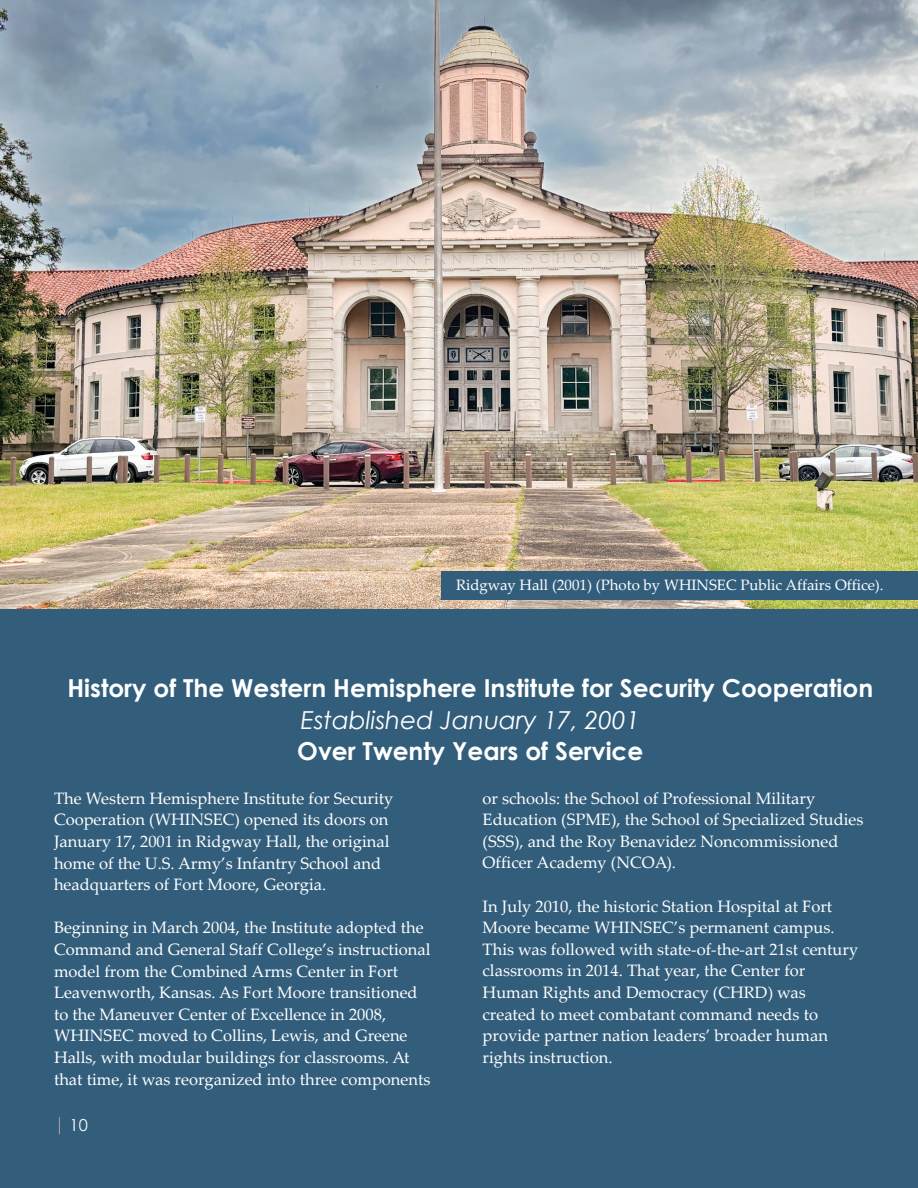
<style>
.page{position:relative;width:918px;height:1188px;background:#325e7c}
.page>*{position:absolute;margin:0;border:0;box-sizing:border-box;transform-origin:0 0}
.t1{font:700 24.75px "Century Gothic";color:#fff}
.t2{font:italic 24.75px "Century Gothic";color:#fff}
.t3{font:16.5px/21.6px "Palatino Linotype";color:#fff}
.t4{font:16.5px "Century Gothic";color:#fff}
.t5{font:15px "Palatino Linotype";color:#fff}
</style>
<div class="page">
<img style="left:0;top:0;width:918px;height:608px">
<svg style="left:59px;top:1117px;width:1px;height:17px"></svg>
<div style="left:442px;top:572px;width:476px;height:28px;background:#325e7c"></div>
<p class="t5" style="left:456px;top:574px;width:429px">Ridgway Hall (2001) (Photo by WHINSEC Public Affairs Office).</p>
<h1 class="t1" style="left:67px;top:669px;width:807px">History of The Western Hemisphere Institute for Security Cooperation</h1>
<h1 class="t2" style="left:301px;top:702px;width:340px">Established January 17, 2001</h1>
<h1 class="t1" style="left:297px;top:732px;width:348px">Over Twenty Years of Service</h1>
<p class="t3" style="left:54px;top:787px;width:341px">The Western Hemisphere Institute for Security Cooperation (WHINSEC) opened its doors on January 17, 2001 in Ridgway Hall, the original home of the U.S. Army’s Infantry School and headquarters of Fort Moore, Georgia.</p>
<p class="t3" style="left:54px;top:916px;width:378px">Beginning in March 2004, the Institute adopted the Command and General Staff College’s instructional model from the Combined Arms Center in Fort Leavenworth, Kansas. As Fort Moore transitioned to the Maneuver Center of Excellence in 2008, WHINSEC moved to Collins, Lewis, and Greene Halls, with modular buildings for classrooms. At that time, it was reorganized into three components</p>
<p class="t4" style="left:70px;top:1113px;width:20px">10</p>
<p class="t3" style="left:483px;top:787px;width:382px">or schools: the School of Professional Military Education (SPME), the School of Specialized Studies (SSS), and the Roy Benavidez Noncommissioned Officer Academy (NCOA).</p>
<p class="t3" style="left:483px;top:895px;width:377px">In July 2010, the historic Station Hospital at Fort Moore became WHINSEC’s permanent campus.<br>This was followed with state-of-the-art 21st century classrooms in 2014. That year, the Center for Human Rights and Democracy (CHRD) was created to meet combatant command needs to provide partner nation leaders’ broader human rights instruction.</p>
</div>
